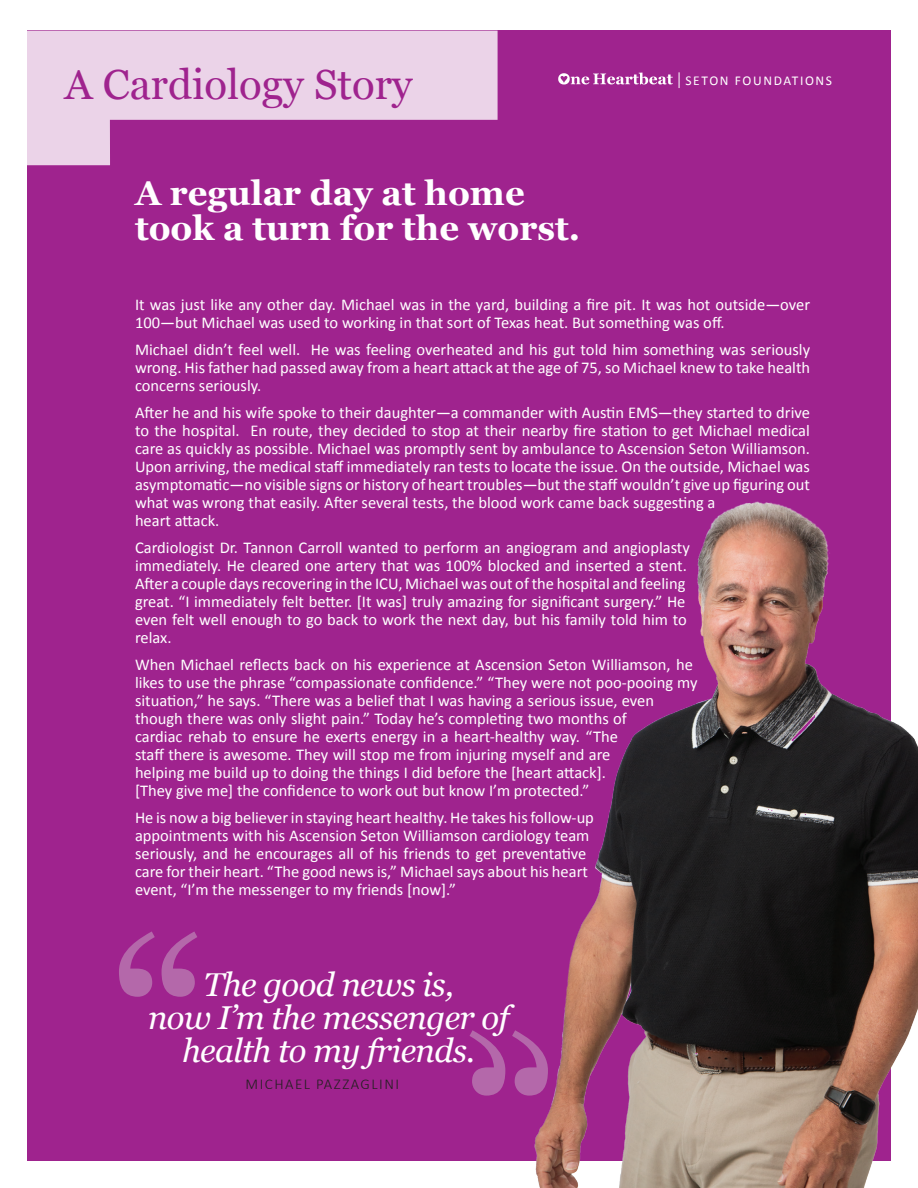
<style>
.page{position:relative;width:918px;height:1188px;background:#fff}
.page>*{position:absolute;margin:0;border:0;box-sizing:border-box;transform-origin:0 0}
.t1{font:252.15px "Miller Display";color:#b468aa}
.t2{font:42px "Georgia";color:#9f238e}
.t3{font:700 34.5px "Georgia";color:#fff}
.t4{font:italic 33px/33px "Georgia";letter-spacing:-.02em;color:#fff;text-align:center}
.t5{font:16.5px/18px "Calibri";color:#fff}
.t6{font:300 15px "Calibri";letter-spacing:.1em;color:#231f20}
.t7{font:13.5px "Calibri";letter-spacing:.12em;color:#fff}
.s1{font-weight:300;font-size:18px}
</style>
<div class="page">
<div style="left:27px;top:31px;width:864px;height:1130px;background:#9f238e"></div>
<svg style="left:27px;top:31px;width:471px;height:134px;fill:#ebd3e8"></svg>
<svg style="left:558px;top:73px;width:115px;height:12px"></svg>
<img style="left:534px;top:501px;width:384px;height:687px">
<svg style="left:534px;top:1030px;width:14px;height:66px"></svg>
<p class="t2" style="left:64px;top:53px;width:350px">A Cardiology Story</p>
<p class="t3" style="left:135px;top:167px;width:391px">A regular day at home</p>
<p class="t3" style="left:135px;top:202px;width:447px">took a turn for the worst.</p>
<p class="t7" style="left:675px;top:72px;width:159px"><span class="s1">|</span>SETON FOUNDATIONS</p>
<p class="t5" style="left:135px;top:296px;width:677px">It was just like any other day. Michael was in the yard, building a fire pit. It was hot outside—over<br>100—but Michael was used to working in that sort of Texas heat. But something was off.</p>
<p class="t5" style="left:135px;top:341px;width:677px;text-align:justify">Michael didn’t feel well. He was feeling overheated and his gut told him something was seriously wrong. His father had passed away from a heart attack at the age of 75, so Michael knew to take health concerns seriously.</p>
<p class="t5" style="left:135px;top:404px;width:677px">After he and his wife spoke to their daughter—a commander with Austin EMS—they started to drive to the hospital. En route, they decided to stop at their nearby fire station to get Michael medical care as quickly as possible. Michael was promptly sent by ambulance to Ascension Seton Williamson.<br>Upon arriving, the medical staff immediately ran tests to locate the issue. On the outside, Michael was asymptomatic—no visible signs or history of heart troubles—but the staff wouldn’t give up figuring out what was wrong that easily. After several tests, the blood work came back suggesting a<br>heart attack.</p>
<p class="t5" style="left:135px;top:539px;width:557px">Cardiologist Dr. Tannon Carroll wanted to perform an angiogram and angioplasty immediately. He cleared one artery that was 100% blocked and inserted a stent.<br>After a couple days recovering in the ICU, Michael was out of the hospital and feeling great. “I immediately felt better. [It was] truly amazing for significant surgery.” He even felt well enough to go back to work the next day, but his family told him to relax.</p>
<p class="t5" style="left:135px;top:656px;width:564px">When Michael reflects back on his experience at Ascension Seton Williamson, he likes to use the phrase “compassionate confidence.” “They were not poo-pooing my situation,” he says. “There was a belief that I was having a serious issue, even though there was only slight pain.” Today he’s completing two months of<br>cardiac rehab to ensure he exerts energy in a heart-healthy way. “The<br>staff there is awesome. They will stop me from injuring myself and are<br>helping me build up to doing the things I did before the [heart attack].<br>[They give me] the confidence to work out but know I’m protected.”</p>
<p class="t5" style="left:135px;top:809px;width:460px">He is now a big believer in staying heart healthy. He takes his follow-up appointments with his Ascension Seton Williamson cardiology team seriously, and he encourages all of his friends to get preventative care for their heart. “The good news is,” Michael says about his heart event, “I’m the messenger to my friends [now].”</p>
<p class="t1" style="left:113px;top:886px;width:91px">“</p>
<p class="t4" style="left:204px;top:967px;width:252px">The good news is,</p>
<p class="t4" style="left:148px;top:1000px;width:363px">now I’m the messenger of health to my friends.</p>
<p class="t6" style="left:246px;top:1075px;width:155px">MICHAEL PAZZAGLINI</p>
</div>
